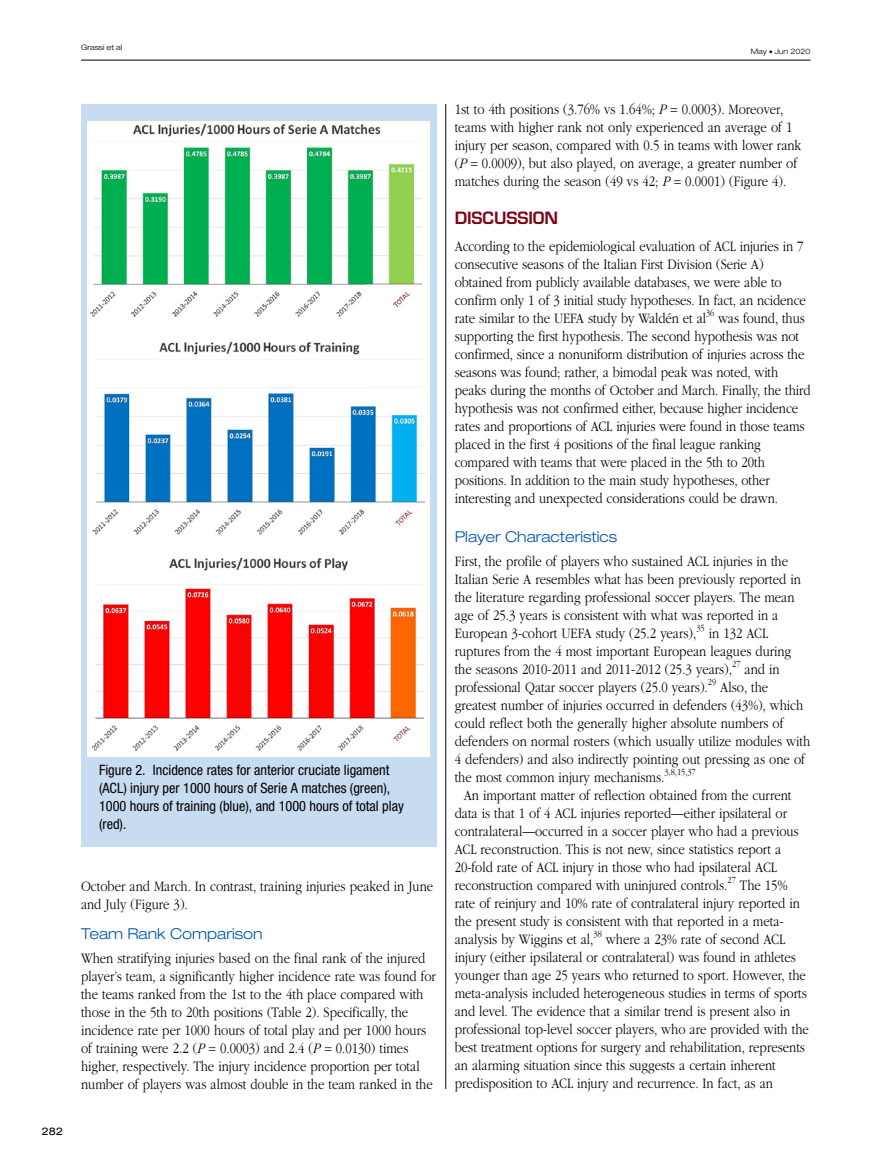
<style>
.page{position:relative;width:878px;height:1175px;background:#fff}
.page>*{position:absolute;margin:0;border:0;box-sizing:border-box;transform-origin:0 0}
.t1{font:600 16.5px "Eurostile LT Std";letter-spacing:-.005em;color:#7d0318}
.t2{font:300 15px/18px "ITC Garamond Std";color:#000;scale:.85 1}
.t3{font:300 expanded 15px "Helvetica Neue LT Std";color:#0057a8}
.t4{font:condensed 14.25px/18px "Helvetica Neue LT Std";color:#000}
.t5{font:expanded 10.5px "Helvetica Neue LT Std";color:#000}
.t6{font:300 9.75px "ITC Garamond Std";color:#000;scale:.85 1}
.t7{font:300 expanded 7.5px "Helvetica Neue LT Std";color:#000}
.s1{font-style:italic}
</style>
<div class="page">
<hr style="left:445px;top:104px;width:1px;height:984px;background:#000">
<hr style="left:81px;top:60px;width:729px;height:1px;background:#000">
<div style="left:81px;top:104px;width:355px;height:742px;background:#c7dbf1"></div>
<img style="left:88px;top:122px;width:342px;height:634px">
<p class="t7" style="left:81px;top:43px;width:43px">Grassi et al</p>
<p class="t7" style="left:750px;top:47px;width:61px">May • Jun 2020</p>
<p class="t5" style="left:42px;top:1125px;width:23px">282</p>
<p class="t4" style="left:99px;top:760px;width:306px">Figure 2. Incidence rates for anterior cruciate ligament (ACL) injury per 1000 hours of Serie A matches (green), 1000 hours of training (blue), and 1000 hours of total play (red).</p>
<p class="t2" style="left:81px;top:877px;width:416px">October and March. In contrast, training injuries peaked in June and July (Figure 3).</p>
<p class="t3" style="left:81px;top:924px;width:183px">Team Rank Comparison</p>
<p class="t2" style="left:81px;top:949px;width:419px">When stratifying injuries based on the final rank of the injured player’s team, a significantly higher incidence rate was found for the teams ranked from the 1st to the 4th place compared with those in the 5th to 20th positions (Table 2). Specifically, the incidence rate per 1000 hours of total play and per 1000 hours of training were 2.2 (<span class="s1">P</span> 0.0003) and 2.4 (<span class="s1">P</span> 0.0130) times higher, respectively. The injury incidence proportion per total number of players was almost double in the team ranked in the</p>
<p class="t2" style="left:454px;top:101px;width:409px">1st to 4th positions (3.76% vs 1.64%; <span class="s1">P</span> 0.0003). Moreover, teams with higher rank not only experienced an average of 1 injury per season, compared with 0.5 in teams with lower rank (<span class="s1">P</span> 0.0009), but also played, on average, a greater number of matches during the season (49 vs 42; <span class="s1">P</span> 0.0001) (Figure 4).</p>
<p class="t1" style="left:454px;top:207px;width:105px">DISCUSSION</p>
<p class="t2" style="left:454px;top:237px;width:414px">According to the epidemiological evaluation of ACL injuries in 7 consecutive seasons of the Italian First Division (Serie A) obtained from publicly available databases, we were able to confirm only 1 of 3 initial study hypotheses. In fact, an ncidence rate similar to the UEFA study by Waldén et al</p>
<p class="t6" style="left:706px;top:307px;width:11px">36</p>
<p class="t2" style="left:455px;top:309px;width:420px;text-indent:263px">was found, thus supporting the first hypothesis. The second hypothesis was not confirmed, since a nonuniform distribution of injuries across the seasons was found; rather, a bimodal peak was noted, with peaks during the months of October and March. Finally, the third hypothesis was not confirmed either, because higher incidence rates and proportions of ACL injuries were found in those teams placed in the first 4 positions of the final league ranking compared with teams that were placed in the 5th to 20th positions. In addition to the main study hypotheses, other interesting and unexpected considerations could be drawn.</p>
<p class="t3" style="left:454px;top:527px;width:164px">Player Characteristics</p>
<p class="t2" style="left:454px;top:552px;width:408px">First, the profile of players who sustained ACL injuries in the Italian Serie A resembles what has been previously reported in the literature regarding professional soccer players. The mean age of 25.3 years is consistent with what was reported in a European 3-cohort UEFA study (25.2 years),</p>
<p class="t6" style="left:696px;top:622px;width:11px">35</p>
<p class="t2" style="left:454px;top:624px;width:397px;text-indent:254px">in 132 ACL ruptures from the 4 most important European leagues during the seasons 2010-2011 and 2011-2012 (25.3 years),</p>
<p class="t6" style="left:732px;top:658px;width:11px">27</p>
<p class="t2" style="left:744px;top:660px;width:43px">and in</p>
<p class="t2" style="left:454px;top:678px;width:299px">professional Qatar soccer players (25.0 years).</p>
<p class="t6" style="left:708px;top:676px;width:11px">29</p>
<p class="t2" style="left:454px;top:678px;width:419px;text-indent:265px">Also, the greatest number of injuries occurred in defenders (43%), which could reflect both the generally higher absolute numbers of defenders on normal rosters (which usually utilize modules with 4 defenders) and also indirectly pointing out pressing as one of the most common injury mechanisms.</p>
<p class="t6" style="left:664px;top:766px;width:38px">3,8,15,37</p>
<p class="t2" style="left:454px;top:786px;width:406px;text-indent:9px">An important matter of reflection obtained from the current data is that 1 of 4 ACL injuries reported—either ipsilateral or contralateral—occurred in a soccer player who had a previous ACL reconstruction. This is not new, since statistics report a 20-fold rate of ACL injury in those who had ipsilateral ACL reconstruction compared with uninjured controls.</p>
<p class="t6" style="left:727px;top:874px;width:11px">27</p>
<p class="t2" style="left:454px;top:876px;width:407px;text-indent:285px">The 15% rate of reinjury and 10% rate of contralateral injury reported in the present study is consistent with that reported in a meta&shy;analysis by Wiggins et al,</p>
<p class="t6" style="left:593px;top:928px;width:11px">38</p>
<p class="t2" style="left:454px;top:930px;width:418px;text-indent:151px">where a 23% rate of second ACL injury (either ipsilateral or contralateral) was found in athletes younger than age 25 years who returned to sport. However, the meta-analysis included heterogeneous studies in terms of sports and level. The evidence that a similar trend is present also in professional top-level soccer players, who are provided with the best treatment options for surgery and rehabilitation, represents an alarming situation since this suggests a certain inherent predisposition to ACL injury and recurrence. In fact, as an</p>
</div>
